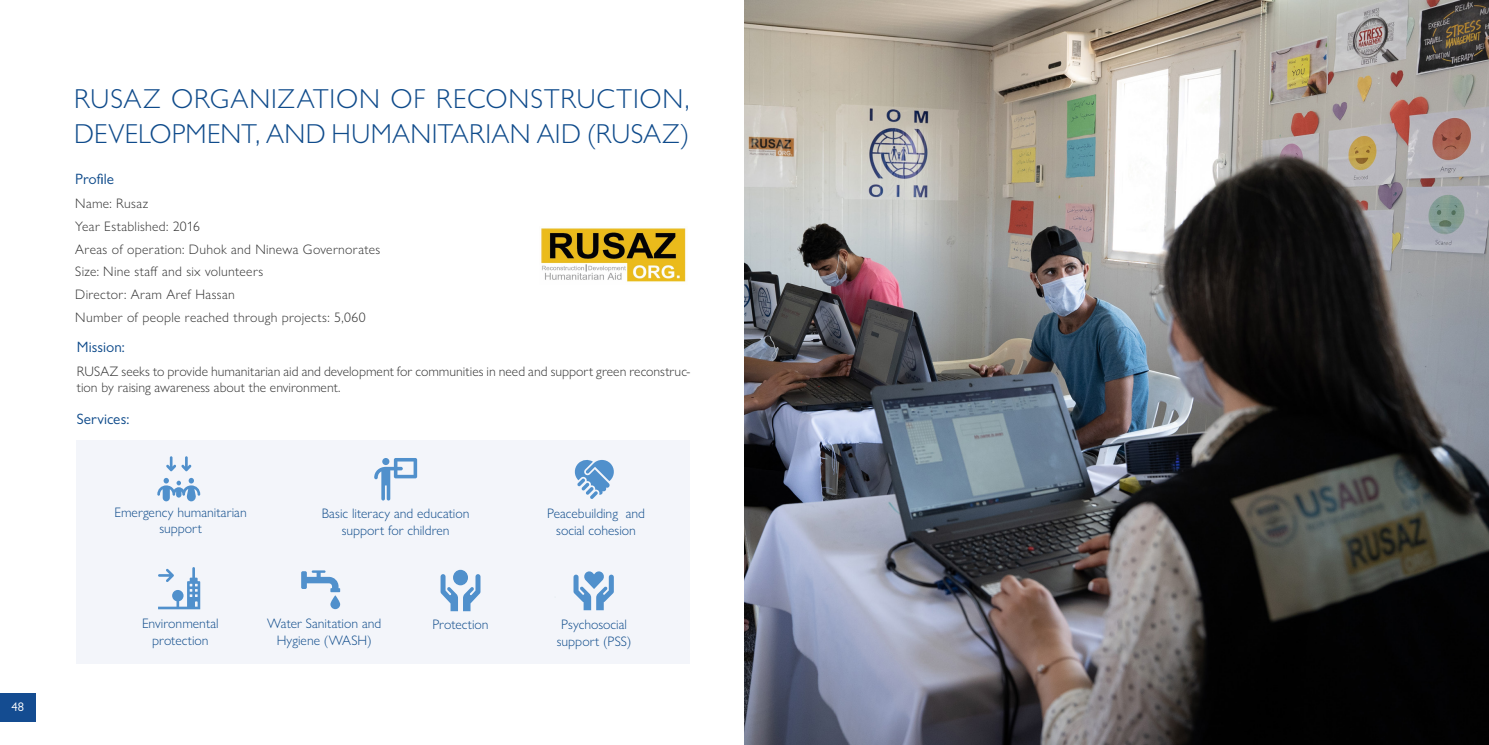
<style>
.page{position:relative;width:1489px;height:745px;background:#fff}
.page>*{position:absolute;margin:0;border:0;box-sizing:border-box;transform-origin:0 0}
.Texte{font:300 27.5px/35px "Gill Sans MT Pro";letter-spacing:.02em;color:#0f4b8b}
.Texte-2{font:15px "Gill Sans MT Pro";letter-spacing:.005em;color:#0f4b8b}
.Texte-3{font:300 13.75px/16.5px "Gill Sans Nova";letter-spacing:.015em;color:#323232}
.Texte-4{font:300 13.75px/16.5px "Gill Sans Nova";color:#0f4b8b;text-align:center}
.t1{font:12.5px "Gill Sans Nova";color:#fff}
</style>
<div class="page">
<div style="left:0;top:693px;width:35px;height:28px;background:#144c91"></div>
<div style="left:76px;top:439px;width:613px;height:224px;background:#f3f5fa"></div>
<img style="left:744px;top:0;width:744px;height:744px">
<svg style="left:573px;top:571px;width:41px;height:39px"></svg>
<svg style="left:574px;top:460px;width:40px;height:38px"></svg>
<svg style="left:374px;top:458px;width:43px;height:42px"></svg>
<svg style="left:440px;top:574px;width:40px;height:36px"></svg>
<div style="left:453px;top:569px;width:15px;height:16px;background:#5090cc;border-radius:50%"></div>
<svg style="left:301px;top:570px;width:39px;height:38px"></svg>
<svg style="left:158px;top:567px;width:42px;height:42px"></svg>
<svg style="left:157px;top:477px;width:43px;height:24px"></svg>
<svg style="left:166px;top:456px;width:25px;height:15px"></svg>
<img style="left:541px;top:228px;width:145px;height:54px">
<p class="t1" style="left:11px;top:699px;width:14px">48</p>
<p class="Texte" style="left:74px;top:81px;width:616px">RUSAZ ORGANIZATION OF RECONSTRUCTION,<br>DEVELOPMENT, AND HUMANITARIAN AID (RUSAZ)</p>
<p class="Texte-2" style="left:75px;top:170px;width:40px">Profile</p>
<p class="Texte-3" style="left:75px;top:194px;width:75px">Name: Rusaz</p>
<p class="Texte-3" style="left:75px;top:217px;width:126px">Year Established: 2016</p>
<p class="Texte-3" style="left:75px;top:240px;width:306px">Areas of operation: Duhok and Ninewa Governorates</p>
<p class="Texte-3" style="left:75px;top:263px;width:189px">Size: Nine staff and six volunteers</p>
<p class="Texte-3" style="left:75px;top:286px;width:161px">Director: Aram Aref Hassan</p>
<p class="Texte-3" style="left:75px;top:309px;width:292px">Number of people reached through projects: 5,060</p>
<p class="Texte-2" style="left:77px;top:338px;width:50px">Mission:</p>
<p class="Texte-3" style="left:77px;top:362px;width:615px">RUSAZ seeks to provide humanitarian aid and development for communities in need and support green reconstruc&shy;tion by raising awareness about the environment.</p>
<p class="Texte-2" style="left:77px;top:410px;width:54px">Services:</p>
<p class="Texte-4" style="left:114px;top:503px;width:134px">Emergency humanitarian support</p>
<p class="Texte-4" style="left:322px;top:505px;width:149px">Basic literacy and education support for children</p>
<p class="Texte-4" style="left:547px;top:505px;width:99px">Peacebuilding and social cohesion</p>
<p class="Texte-4" style="left:267px;top:614px;width:116px">Water Sanitation and<br>Hygiene (WASH)</p>
<p class="Texte-4" style="left:142px;top:614px;width:78px">Environmental protection</p>
<p class="Texte-4" style="left:557px;top:615px;width:76px">Psychosocial support (PSS)</p>
<p class="Texte-4" style="left:432px;top:615px;width:58px">Protection</p>
</div>
